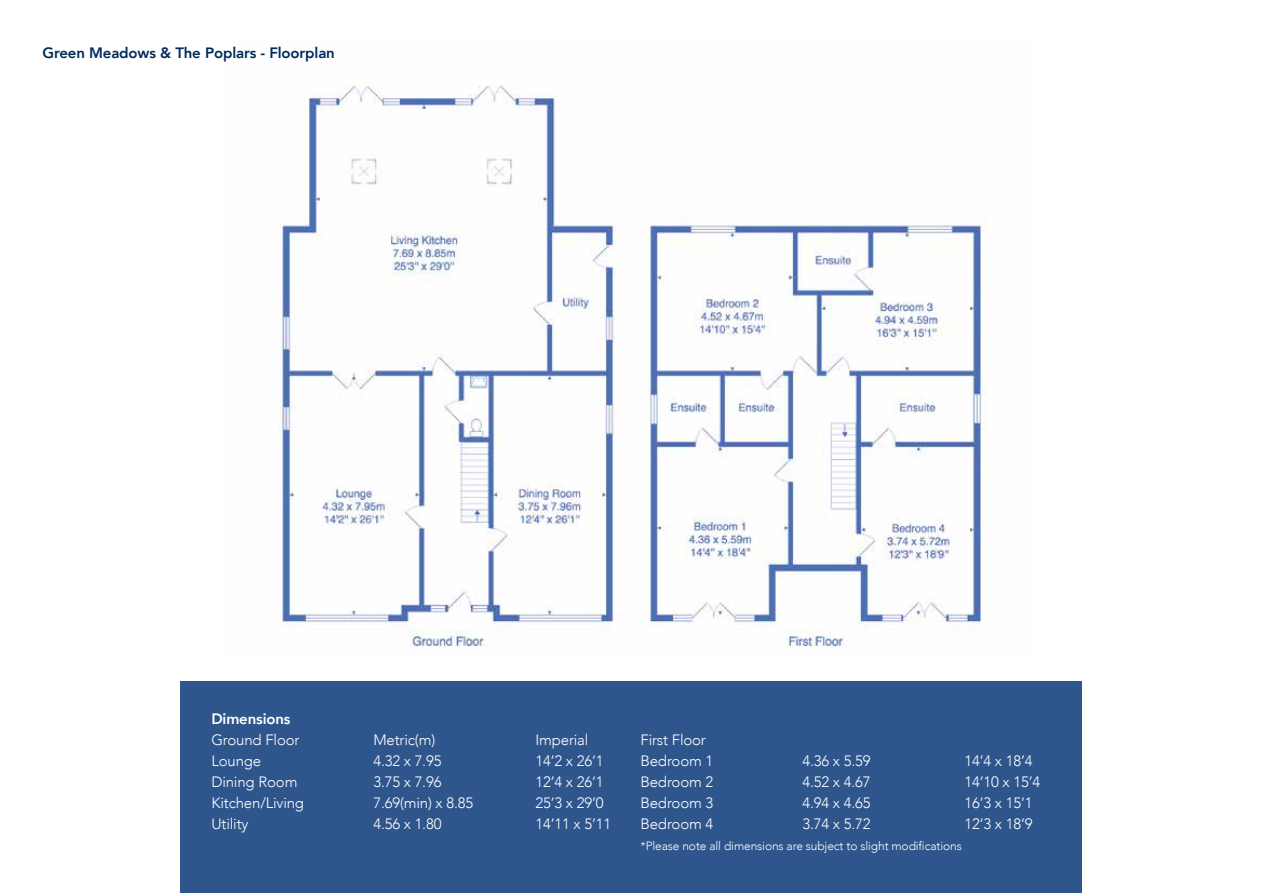
<style>
.page{position:relative;width:1263px;height:893px;background:#fff}
.page>*{position:absolute;margin:0;border:0;box-sizing:border-box;transform-origin:0 0}
.t1{font:300 15px/21px "Avenir";letter-spacing:-.01em;color:#fff}
.t2{font:800 15px "Avenir";letter-spacing:-.01em;color:#002a5a}
.t3{font:800 15px "Avenir";letter-spacing:-.01em;color:#fff}
.t4{font:300 12px "Avenir";letter-spacing:-.01em;color:#fff}
</style>
<div class="page">
<img style="left:279px;top:85px;width:709px;height:562px">
<div style="left:181px;top:681px;width:901px;height:212px;background:#2f568c"></div>
<p class="t2" style="left:43px;top:41px;width:294px">Green Meadows &amp; The Poplars - Floorplan</p>
<p class="t3" style="left:211px;top:707px;width:81px">Dimensions</p>
<p class="t1" style="left:211px;top:730px;width:90px">Ground Floor</p>
<p class="t1" style="left:373px;top:730px;width:63px">Metric(m)</p>
<p class="t1" style="left:535px;top:730px;width:55px">Imperial</p>
<p class="t1" style="left:211px;top:751px;width:51px">Lounge</p>
<p class="t1" style="left:373px;top:751px;width:70px">4.32 x 7.95</p>
<p class="t1" style="left:535px;top:751px;width:70px">14’2 x 26’1</p>
<p class="t1" style="left:211px;top:772px;width:88px">Dining Room</p>
<p class="t1" style="left:373px;top:772px;width:70px">3.75 x 7.96</p>
<p class="t1" style="left:535px;top:772px;width:70px">12’4 x 26’1</p>
<p class="t1" style="left:211px;top:793px;width:94px">Kitchen/Living</p>
<p class="t1" style="left:373px;top:793px;width:101px">7.69(min) x 8.85</p>
<p class="t1" style="left:535px;top:793px;width:70px">25’3 x 29’0</p>
<p class="t1" style="left:211px;top:814px;width:39px">Utility</p>
<p class="t1" style="left:373px;top:814px;width:70px">4.56 x 1.80</p>
<p class="t1" style="left:535px;top:814px;width:77px">14’11 x 5’11</p>
<p class="t1" style="left:640px;top:730px;width:74px">First Floor<br>Bedroom 1</p>
<p class="t1" style="left:802px;top:751px;width:70px">4.36 x 5.59</p>
<p class="t1" style="left:964px;top:751px;width:70px">14’4 x 18’4</p>
<p class="t1" style="left:640px;top:772px;width:74px">Bedroom 2</p>
<p class="t1" style="left:802px;top:772px;width:70px">4.52 x 4.67</p>
<p class="t1" style="left:964px;top:772px;width:77px">14’10 x 15’4</p>
<p class="t1" style="left:640px;top:793px;width:74px">Bedroom 3</p>
<p class="t1" style="left:802px;top:793px;width:70px">4.94 x 4.65</p>
<p class="t1" style="left:964px;top:793px;width:70px">16’3 x 15’1</p>
<p class="t1" style="left:640px;top:814px;width:74px">Bedroom 4</p>
<p class="t1" style="left:802px;top:814px;width:70px">3.74 x 5.72</p>
<p class="t1" style="left:964px;top:814px;width:70px">12’3 x 18’9</p>
<p class="t4" style="left:640px;top:839px;width:323px">*Please note all dimensions are subject to slight modifications</p>
</div>
